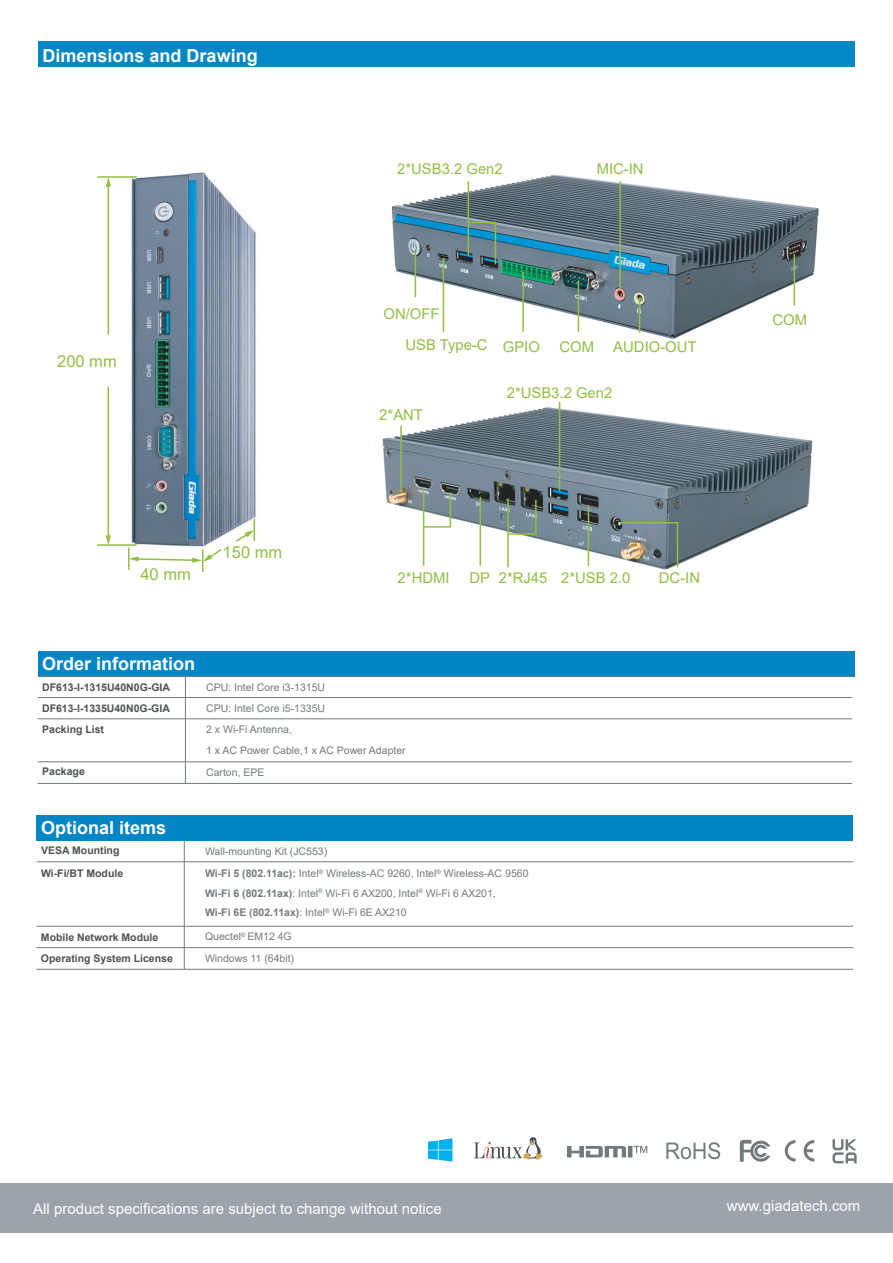
<style>
.page{position:relative;width:893px;height:1263px;background:#fff}
.page>*{position:absolute;margin:0;border:0;box-sizing:border-box;transform-origin:0 0}
.t1{font:700 18px "Arial";color:#fff}
.t2{font:16.5px "Arial";color:#93be44}
.t3{font:15px "Arial";color:#fff}
.t4{font:14.85px "Arial";color:#93be44}
.t5{font:10.5px/19.5px "Arial";color:#737a7e}
.t6{font:700 10.5px "Arial";color:#4e5252}
.s1{font-weight:700}
</style>
<div class="page">
<img style="left:392px;top:174px;width:427px;height:165px">
<img style="left:105px;top:172px;width:151px;height:376px">
<img style="left:382px;top:402px;width:431px;height:168px">
<div style="left:0;top:1183px;width:893px;height:50px;background:#9ca3aa"></div>
<svg style="left:473px;top:1137px;width:70px;height:23px"></svg>
<svg style="left:428px;top:1138px;width:24px;height:23px"></svg>
<svg style="left:803px;top:1140px;width:11px;height:21px"></svg>
<svg style="left:785px;top:1140px;width:10px;height:22px"></svg>
<svg style="left:740px;top:1140px;width:30px;height:22px"></svg>
<svg style="left:666px;top:1142px;width:54px;height:17px"></svg>
<svg style="left:567px;top:1146px;width:80px;height:11px"></svg>
<div style="left:38px;top:41px;width:817px;height:26px;background:#0087c4"></div>
<div style="left:38px;top:651px;width:816px;height:26px;background:#0086c4"></div>
<hr style="left:38px;top:783px;width:814px;height:1px;background:#737a7e">
<hr style="left:38px;top:761px;width:814px;height:1px;background:#737a7e">
<hr style="left:38px;top:718px;width:814px;height:1px;background:#737a7e">
<hr style="left:97px;top:176px;width:40px;height:2px;background:#93be44">
<hr style="left:128px;top:548px;width:2px;height:22px;background:#93be44">
<hr style="left:97px;top:544px;width:40px;height:2px;background:#93be44">
<hr style="left:108px;top:387px;width:1px;height:150px;background:#93be44">
<svg style="left:106px;top:535px;width:5px;height:10px"></svg>
<hr style="left:108px;top:185px;width:1px;height:150px;background:#93be44">
<svg style="left:106px;top:177px;width:5px;height:10px"></svg>
<svg style="left:234px;top:519px;width:21px;height:24px"></svg>
<svg style="left:129px;top:548px;width:93px;height:24px"></svg>
<hr style="left:38px;top:697px;width:814px;height:1px;background:#737a7e">
<hr style="left:185px;top:676px;width:1px;height:107px;background:#737a7e">
<hr style="left:38px;top:676px;width:814px;height:1px;background:#737a7e">
<div style="left:37px;top:815px;width:816px;height:25px;background:#0086c4"></div>
<hr style="left:37px;top:947px;width:816px;height:1px;background:#737a7e">
<hr style="left:37px;top:861px;width:816px;height:1px;background:#737a7e">
<hr style="left:36px;top:969px;width:817px;height:1px;background:#737a7e">
<hr style="left:184px;top:840px;width:1px;height:129px;background:#737a7e">
<hr style="left:37px;top:926px;width:816px;height:1px;background:#737a7e">
<svg style="left:832px;top:1139px;width:25px;height:24px"></svg>
<hr style="left:443px;top:258px;width:1px;height:74px;background:#93be44">
<hr style="left:423px;top:489px;width:1px;height:77px;background:#93be44">
<hr style="left:480px;top:497px;width:1px;height:69px;background:#93be44">
<hr style="left:619px;top:181px;width:2px;height:109px;background:#93be44">
<hr style="left:578px;top:280px;width:1px;height:52px;background:#93be44">
<hr style="left:468px;top:181px;width:1px;height:74px;background:#93be44">
<hr style="left:415px;top:252px;width:1px;height:45px;background:#93be44">
<hr style="left:588px;top:506px;width:1px;height:60px;background:#93be44">
<hr style="left:400px;top:425px;width:2px;height:68px;background:#93be44">
<hr style="left:559px;top:402px;width:1px;height:89px;background:#93be44">
<svg style="left:422px;top:491px;width:30px;height:37px"></svg>
<svg style="left:509px;top:498px;width:28px;height:37px"></svg>
<svg style="left:467px;top:221px;width:30px;height:45px"></svg>
<hr style="left:507px;top:498px;width:2px;height:69px;background:#93be44">
<hr style="left:639px;top:297px;width:1px;height:36px;background:#93be44">
<hr style="left:794px;top:254px;width:1px;height:51px;background:#93be44">
<hr style="left:522px;top:272px;width:2px;height:60px;background:#93be44">
<svg style="left:619px;top:521px;width:60px;height:48px;background:#8a9593"></svg>
<h1 class="t1" style="left:43px;top:43px;width:217px">Dimensions and Drawing</h1>
<h2 class="t2" style="left:57px;top:350px;width:61px">200 mm</h2>
<h2 class="t2" style="left:140px;top:563px;width:52px">40 mm</h2>
<h2 class="t2" style="left:223px;top:540px;width:61px">150 mm</h2>
<h1 class="t1" style="left:42px;top:651px;width:155px">Order information</h1>
<p class="t6" style="left:42px;top:680px;width:129px">DF613-I-1315U40N0G-GIA</p>
<p class="t5" style="left:206px;top:677px;width:121px">CPU: Intel Core i3-1315U</p>
<p class="t6" style="left:42px;top:701px;width:129px">DF613-I-1335U40N0G-GIA</p>
<p class="t5" style="left:206px;top:699px;width:121px">CPU: Intel Core i5-1335U</p>
<h3 class="t4" style="left:397px;top:158px;width:107px">2*USB3.2 Gen2</h3>
<h3 class="t4" style="left:597px;top:158px;width:48px">MIC-IN</h3>
<h3 class="t4" style="left:383px;top:303px;width:58px">ON/OFF</h3>
<h3 class="t4" style="left:405px;top:335px;width:84px">USB Type-C</h3>
<h3 class="t4" style="left:503px;top:336px;width:39px">GPIO</h3>
<h3 class="t4" style="left:560px;top:336px;width:36px">COM</h3>
<h3 class="t4" style="left:613px;top:336px;width:85px">AUDIO-OUT</h3>
<h3 class="t4" style="left:379px;top:405px;width:45px">2*ANT</h3>
<h3 class="t4" style="left:507px;top:383px;width:107px">2*USB3.2 Gen2</h3>
<h3 class="t4" style="left:398px;top:568px;width:53px">2*HDMI</h3>
<h3 class="t4" style="left:469px;top:568px;width:22px">DP</h3>
<h3 class="t4" style="left:561px;top:568px;width:71px">2*USB 2.0</h3>
<h3 class="t4" style="left:499px;top:568px;width:50px">2*RJ45</h3>
<h3 class="t4" style="left:659px;top:568px;width:43px">DC-IN</h3>
<p class="t6" style="left:42px;top:722px;width:63px">Packing List</p>
<p class="t5" style="left:206px;top:719px;width:201px;line-height:21px">2 x Wi-Fi Antenna,<br>1 x AC Power Cable,1 x AC Power Adapter</p>
<p class="t6" style="left:42px;top:764px;width:44px">Package</p>
<p class="t5" style="left:206px;top:763px;width:60px">Carton, EPE</p>
<h1 class="t1" style="left:41px;top:815px;width:127px">Optional items</h1>
<p class="t6" style="left:41px;top:866px;width:84px">Wi-Fi/BT Module</p>
<p class="t6" style="left:41px;top:843px;width:80px">VESA Mounting</p>
<p class="t5" style="left:205px;top:841px;width:124px">Wall-mounting Kit (JC553)</p>
<p class="t5" style="left:205px;top:864px;width:325px"><span class="s1">Wi-Fi 5 (802.11ac):</span> Intel<sup>®</sup> Wireless-AC 9260, Intel<sup>®</sup> Wireless-AC 9560<br><span class="s1">Wi-Fi 6 (802.11ax)</span>: Intel<sup>®</sup> Wi-Fi 6 AX200, Intel<sup>®</sup> Wi-Fi 6 AX201,<br><span class="s1">Wi-Fi 6E (802.11ax)</span>: Intel<sup>®</sup> Wi-Fi 6E AX210</p>
<p class="t5" style="left:205px;top:927px;width:88px">Quectel<sup>®</sup> EM12 4G</p>
<p class="t6" style="left:41px;top:930px;width:119px">Mobile Network Module</p>
<p class="t6" style="left:41px;top:951px;width:133px">Operating System License</p>
<p class="t5" style="left:205px;top:949px;width:91px">Windows 11 (64bit)</p>
<h3 class="t4" style="left:772px;top:310px;width:36px">COM</h3>
<h3 class="t3" style="left:33px;top:1198px;width:410px">All product specifications are subject to change without notice</h3>
<h3 class="t3" style="left:727px;top:1195px;width:135px">www.giadatech.com</h3>
</div>
